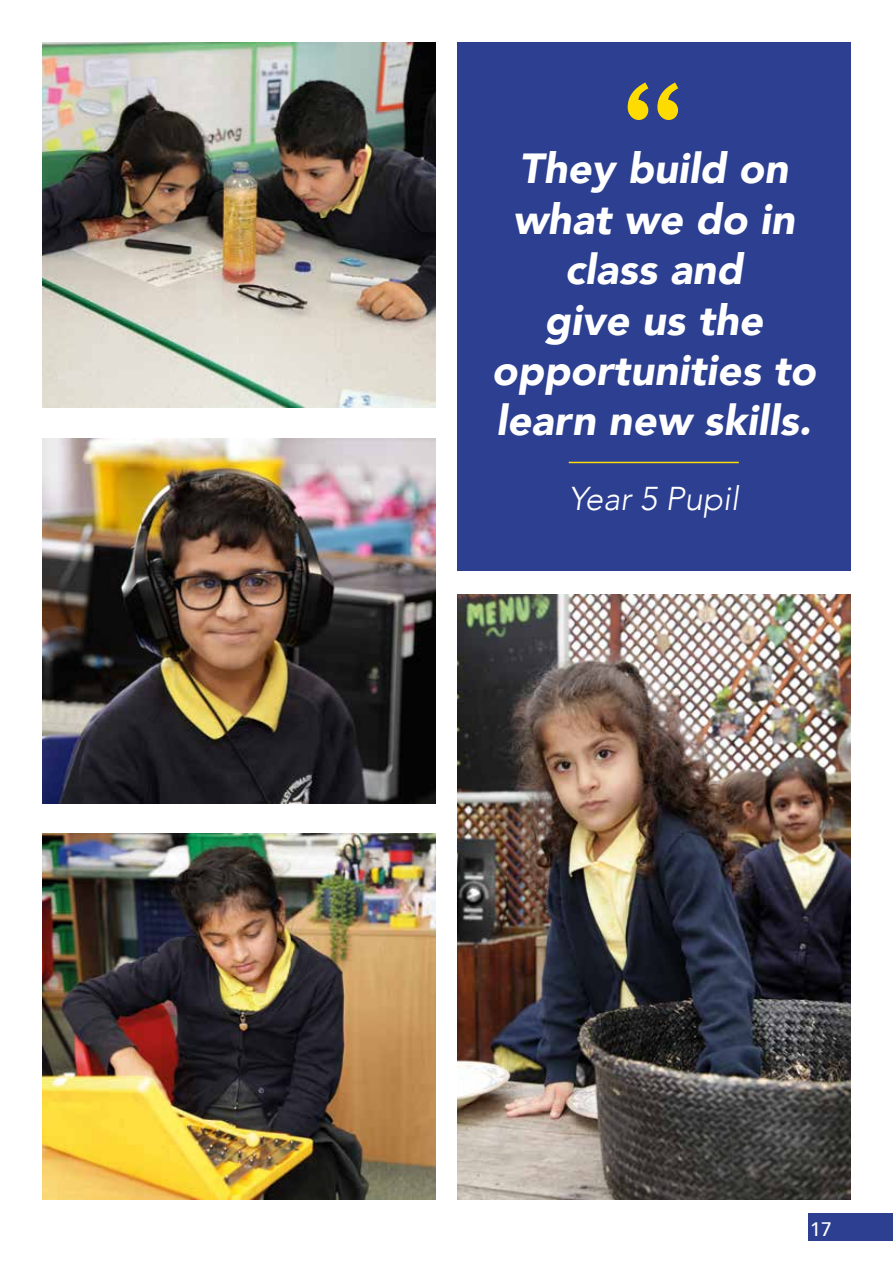
<style>
.page{position:relative;width:893px;height:1263px;background:#fff}
.page>*{position:absolute;margin:0;border:0;box-sizing:border-box;transform-origin:0 0}
.t1{font:166.5px "Andale Mono";color:#ffdc01}
.t2{font:italic 900 42px/50.4px "Avenir";color:#fff;text-align:center}
.t3{font:italic 300 33px "Avenir";color:#fff}
.t4{font:500 19.5px "Avenir";color:#fff}
</style>
<div class="page">
<img style="left:457px;top:594px;width:393px;height:605px">
<div style="left:457px;top:43px;width:393px;height:528px;background:#2c3f91"></div>
<hr style="left:569px;top:462px;width:170px;height:1px;background:#ffdc08">
<img style="left:43px;top:43px;width:393px;height:365px">
<img style="left:43px;top:438px;width:393px;height:366px">
<img style="left:43px;top:834px;width:393px;height:365px">
<div style="left:809px;top:1213px;width:84px;height:28px;background:#2c3f91"></div>
<h1 class="t1" style="left:604px;top:49px;width:101px">“</h1>
<p class="t2" style="left:492px;top:145px;width:326px">They build on what we do in class and<br>give us the opportunities to learn new skills.</p>
<p class="t3" style="left:569px;top:477px;width:171px">Year 5 Pupil</p>
<p class="t4" style="left:810px;top:1216px;width:23px">17</p>
</div>
